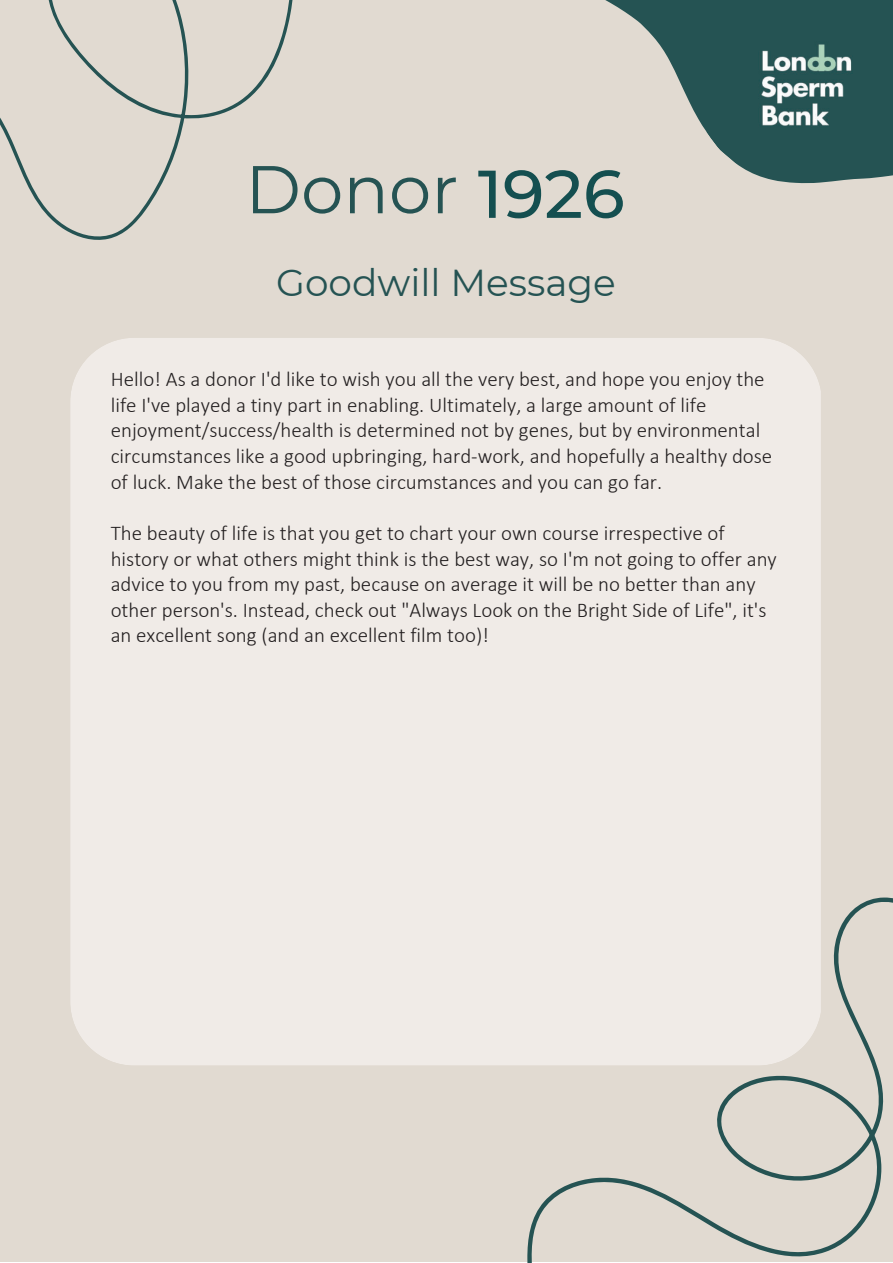
<style>
.page{position:relative;width:893px;height:1263px;background:#fff}
.page>*{position:absolute;margin:0;border:0;box-sizing:border-box;transform-origin:0 0}
.t1{font:67.35px "Montserrat";color:#255353}
.t2{font:500 67.35px "Montserrat";color:#144f50}
.t3{font:37.5px "Montserrat";color:#255353}
.t4{font:300 21px/25.7px "Calibri";color:#231f20}
</style>
<div class="page">
<div style="left:0;top:0;width:892px;height:1262px;background:#e1dad1"></div>
<svg style="left:0;top:0;width:293px;height:240px"></svg>
<svg style="left:527px;top:897px;width:365px;height:365px"></svg>
<div style="left:70px;top:338px;width:751px;height:728px;background:#f0ebe7"></div>
<svg style="left:605px;top:0;width:287px;height:183px"></svg>
<img style="left:707px;top:29px;width:185px;height:121px">
<h1 class="t1" style="left:245px;top:148px;width:214px">Donor</h1>
<h1 class="t2" style="left:478px;top:153px;width:148px">1926</h1>
<h2 class="t3" style="left:276px;top:260px;width:341px">Goodwill Message</h2>
<p class="t4" style="left:111px;top:368px;width:663px">Hello! As a donor I'd like to wish you all the very best, and hope you enjoy the life I've played a tiny part in enabling. Ultimately, a large amount of life enjoyment/success/health is determined not by genes, but by environmental circumstances like a good upbringing, hard-work, and hopefully a healthy dose of luck. Make the best of those circumstances and you can go far.</p>
<p class="t4" style="left:111px;top:522px;width:667px">The beauty of life is that you get to chart your own course irrespective of history or what others might think is the best way, so I'm not going to offer any advice to you from my past, because on average it will be no better than any other person's. Instead, check out "Always Look on the Bright Side of Life", it's an excellent song (and an excellent film too)!</p>
</div>
